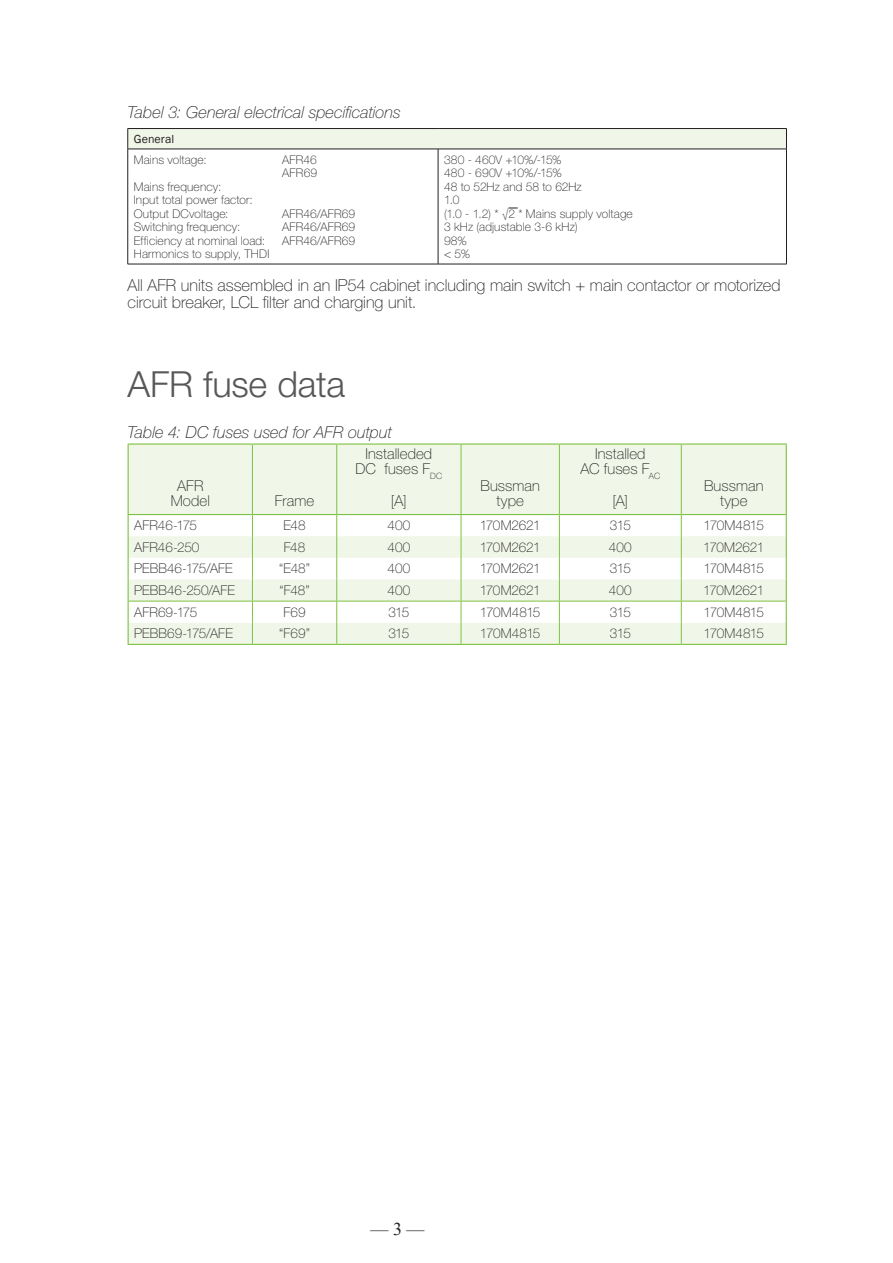
<style>
.page{position:relative;width:893px;height:1263px;background:#fff}
.page>*{position:absolute;margin:0;border:0;box-sizing:border-box;transform-origin:0 0}
.Huvudrubrik{font:300 36px "Helvetica Neue LT Std";letter-spacing:-.005em;color:#57585a}
.t1{font:18px "Times New Roman";color:#231f20}
.Brödtext{font:100 16.5px/16.5px "Helvetica Neue LT Std";color:#231f20}
.Fakta_rubrik{font:italic 100 16.5px "Helvetica Neue LT Std";color:#231f20}
.Cellheading_centrera{font:100 15px/15px "Helvetica Neue LT Std";letter-spacing:.005em;color:#231f20;text-align:center}
.Cellcentrerad{font:100 13.5px "Helvetica Neue LT Std";letter-spacing:-.005em;color:#231f20}
.Cellcentrerad-2{font:100 13.5px "Helvetica Neue LT Std";letter-spacing:-.04em;color:#231f20}
.Cell_left{font:100 12px/13.5px "Helvetica Neue LT Std";letter-spacing:.015em;color:#231f20}
.t2{font:12px "Franklin Gothic";letter-spacing:.005em;color:#231f20}
</style>
<div class="page">
<div style="left:128px;top:129px;width:658px;height:20px;background:#f0f7e8"></div>
<hr style="left:128px;top:128px;width:310px;height:1px;background:#231f20">
<svg style="left:127px;top:129px;width:1px;height:20px"></svg>
<hr style="left:438px;top:128px;width:349px;height:1px;background:#231f20">
<svg style="left:786px;top:129px;width:1px;height:20px"></svg>
<hr style="left:128px;top:149px;width:310px;height:1px;background:#231f20">
<hr style="left:127px;top:149px;width:1px;height:115px;background:#231f20">
<hr style="left:438px;top:149px;width:349px;height:1px;background:#231f20">
<hr style="left:438px;top:149px;width:1px;height:115px;background:#231f20">
<hr style="left:786px;top:149px;width:1px;height:115px;background:#231f20">
<hr style="left:128px;top:264px;width:310px;height:1px;background:#231f20">
<hr style="left:438px;top:264px;width:349px;height:1px;background:#231f20">
<svg style="left:129px;top:445px;width:657px;height:199px;fill:#f0f7e8"></svg>
<hr style="left:252px;top:445px;width:1px;height:69px;background:#7fc241">
<hr style="left:336px;top:445px;width:1px;height:69px;background:#7fc241">
<hr style="left:461px;top:445px;width:1px;height:69px;background:#7fc241">
<hr style="left:559px;top:445px;width:1px;height:69px;background:#7fc241">
<hr style="left:681px;top:445px;width:1px;height:69px;background:#7fc241">
<svg style="left:252px;top:515px;width:1px;height:129px"></svg>
<svg style="left:336px;top:515px;width:1px;height:129px"></svg>
<svg style="left:461px;top:515px;width:1px;height:129px"></svg>
<svg style="left:559px;top:515px;width:1px;height:129px"></svg>
<svg style="left:681px;top:515px;width:1px;height:129px"></svg>
<hr style="left:128px;top:514px;width:124px;height:1px;background:#7fc241">
<hr style="left:252px;top:514px;width:85px;height:1px;background:#7fc241">
<hr style="left:337px;top:514px;width:124px;height:1px;background:#7fc241">
<hr style="left:461px;top:514px;width:98px;height:1px;background:#7fc241">
<hr style="left:559px;top:514px;width:122px;height:1px;background:#7fc241">
<hr style="left:681px;top:514px;width:106px;height:1px;background:#7fc241">
<hr style="left:128px;top:443px;width:124px;height:2px;background:#7fc241">
<hr style="left:128px;top:445px;width:1px;height:69px;background:#7fc241">
<hr style="left:252px;top:443px;width:85px;height:2px;background:#7fc241">
<hr style="left:337px;top:443px;width:124px;height:2px;background:#7fc241">
<hr style="left:461px;top:443px;width:98px;height:2px;background:#7fc241">
<hr style="left:559px;top:443px;width:122px;height:2px;background:#7fc241">
<hr style="left:681px;top:443px;width:106px;height:2px;background:#7fc241">
<hr style="left:786px;top:445px;width:1px;height:69px;background:#7fc241">
<svg style="left:128px;top:515px;width:1px;height:129px"></svg>
<svg style="left:786px;top:515px;width:1px;height:129px"></svg>
<hr style="left:128px;top:644px;width:124px;height:1px;background:#7fc241">
<hr style="left:252px;top:644px;width:85px;height:1px;background:#7fc241">
<hr style="left:337px;top:644px;width:124px;height:1px;background:#7fc241">
<hr style="left:461px;top:644px;width:98px;height:1px;background:#7fc241">
<hr style="left:559px;top:644px;width:122px;height:1px;background:#7fc241">
<hr style="left:681px;top:644px;width:106px;height:1px;background:#7fc241">
<hr style="left:129px;top:601px;width:123px;height:1px;background:#7fc241">
<hr style="left:252px;top:601px;width:85px;height:1px;background:#7fc241">
<hr style="left:337px;top:601px;width:124px;height:1px;background:#7fc241">
<hr style="left:461px;top:601px;width:98px;height:1px;background:#7fc241">
<hr style="left:559px;top:601px;width:122px;height:1px;background:#7fc241">
<hr style="left:681px;top:601px;width:105px;height:1px;background:#7fc241">
<p class="Fakta_rubrik" style="left:128px;top:103px;width:275px">Tabel 3: General electrical specifications</p>
<p class="t2" style="left:134px;top:131px;width:42px">General</p>
<p class="Cell_left" style="left:134px;top:152px;width:75px">Mains voltage:</p>
<p class="Cell_left" style="left:282px;top:152px;width:36px">AFR46<br>AFR69</p>
<p class="Cell_left" style="left:134px;top:179px;width:121px">Mains frequency:<br>Input total power factor:<br>Output DCvoltage:</p>
<p class="Cell_left" style="left:444px;top:152px;width:190px">380 - 460V +10%/-15%<br>480 - 690V +10%/-15%<br>48 to 52Hz and 58 to 62Hz<br>1.0<br>(1.0 - 1.2) * √2 * Mains supply voltage<br>3 kHz (adjustable 3-6 kHz)<br>98%<br>&lt; 5%</p>
<p class="Brödtext" style="left:128px;top:277px;width:655px">All AFR units assembled in an IP54 cabinet including main switch + main contactor or motorized circuit breaker, LCL filter and charging unit.</p>
<p class="Cell_left" style="left:282px;top:206px;width:74px">AFR46/AFR69</p>
<p class="Cell_left" style="left:134px;top:220px;width:108px">Switching frequency:</p>
<p class="Cell_left" style="left:282px;top:220px;width:74px">AFR46/AFR69</p>
<p class="Cell_left" style="left:134px;top:233px;width:133px">Efficiency at nominal load:</p>
<p class="Cell_left" style="left:282px;top:233px;width:74px">AFR46/AFR69</p>
<p class="Cell_left" style="left:134px;top:247px;width:137px">Harmonics to supply, THDI</p>
<p class="Huvudrubrik" style="left:128px;top:362px;width:219px">AFR fuse data</p>
<p class="Fakta_rubrik" style="left:128px;top:422px;width:266px">Table 4: DC fuses used for AFR output</p>
<p class="Cellheading_centrera" style="left:171px;top:478px;width:41px">AFR<br>Model</p>
<p class="Cellheading_centrera" style="left:355px;top:446px;width:88px">Installeded<br>DC fuses F<sub>DC</sub></p>
<p class="Cellheading_centrera" style="left:391px;top:493px;width:17px">[A]</p>
<p class="Cellheading_centrera" style="left:275px;top:493px;width:41px">Frame</p>
<p class="Cellheading_centrera" style="left:480px;top:478px;width:61px">Bussman type</p>
<p class="Cellheading_centrera" style="left:580px;top:446px;width:81px">Installed<br>AC fuses F<sub>AC</sub></p>
<p class="Cellheading_centrera" style="left:612px;top:493px;width:17px">[A]</p>
<p class="Cellheading_centrera" style="left:704px;top:478px;width:61px">Bussman type</p>
<p class="Cellcentrerad" style="left:134px;top:518px;width:65px">AFR46-175</p>
<p class="Cellcentrerad" style="left:283px;top:518px;width:24px">E48</p>
<p class="Cellcentrerad" style="left:387px;top:518px;width:24px">400</p>
<p class="Cellcentrerad" style="left:480px;top:518px;width:62px">170M2621</p>
<p class="Cellcentrerad" style="left:610px;top:518px;width:23px">315</p>
<p class="Cellcentrerad-2" style="left:704px;top:518px;width:62px">170M4815</p>
<p class="Cellcentrerad" style="left:134px;top:539px;width:67px">AFR46-250</p>
<p class="Cellcentrerad" style="left:284px;top:539px;width:23px">F48</p>
<p class="Cellcentrerad" style="left:387px;top:539px;width:24px">400</p>
<p class="Cellcentrerad" style="left:480px;top:539px;width:62px">170M2621</p>
<p class="Cellcentrerad" style="left:609px;top:539px;width:24px">400</p>
<p class="Cellcentrerad" style="left:703px;top:539px;width:62px">170M2621</p>
<p class="Cellcentrerad" style="left:134px;top:561px;width:100px">PEBB46-175/AFE</p>
<p class="Cellcentrerad" style="left:279px;top:561px;width:32px">“E48”</p>
<p class="Cellcentrerad" style="left:387px;top:561px;width:24px">400</p>
<p class="Cellcentrerad" style="left:480px;top:561px;width:62px">170M2621</p>
<p class="Cellcentrerad" style="left:610px;top:561px;width:23px">315</p>
<p class="Cellcentrerad-2" style="left:704px;top:561px;width:62px">170M4815</p>
<p class="Cellcentrerad" style="left:134px;top:583px;width:102px">PEBB46-250/AFE</p>
<p class="Cellcentrerad" style="left:279px;top:583px;width:32px">“F48”</p>
<p class="Cellcentrerad" style="left:387px;top:583px;width:24px">400</p>
<p class="Cellcentrerad" style="left:480px;top:583px;width:62px">170M2621</p>
<p class="Cellcentrerad" style="left:609px;top:583px;width:24px">400</p>
<p class="Cellcentrerad" style="left:703px;top:583px;width:62px">170M2621</p>
<p class="Cellcentrerad" style="left:134px;top:604px;width:65px">AFR69-175</p>
<p class="Cellcentrerad" style="left:284px;top:604px;width:23px">F69</p>
<p class="Cellcentrerad" style="left:388px;top:604px;width:23px">315</p>
<p class="Cellcentrerad-2" style="left:480px;top:604px;width:62px">170M4815</p>
<p class="Cellcentrerad" style="left:610px;top:604px;width:23px">315</p>
<p class="Cellcentrerad-2" style="left:704px;top:604px;width:62px">170M4815</p>
<p class="Cellcentrerad" style="left:134px;top:626px;width:100px">PEBB69-175/AFE</p>
<p class="Cellcentrerad" style="left:279px;top:626px;width:32px">“F69”</p>
<p class="Cellcentrerad" style="left:388px;top:626px;width:23px">315</p>
<p class="Cellcentrerad-2" style="left:480px;top:626px;width:62px">170M4815</p>
<p class="Cellcentrerad" style="left:610px;top:626px;width:23px">315</p>
<p class="Cellcentrerad-2" style="left:704px;top:626px;width:62px">170M4815</p>
<p class="t1" style="left:371px;top:1216px;width:56px">— 3 —</p>
</div>
